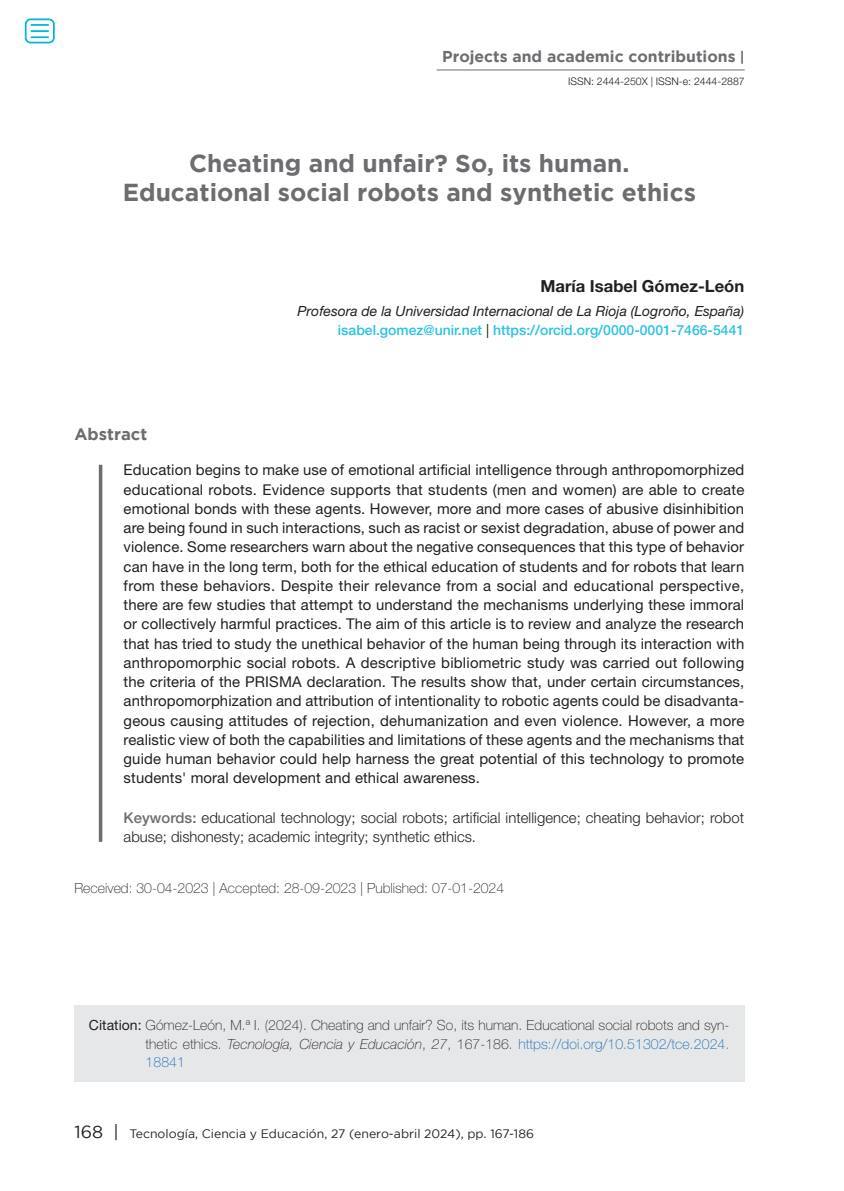
<style>
.page{position:relative;width:844px;height:1191px;background:#fff}
.page>*{position:absolute;margin:0;border:0;box-sizing:border-box;transform-origin:0 0}
.Título_NUEVO_FORMATO{font:700 24.5px/29.8px "Gotham";color:#6c6d70;text-align:center}
.Autor_Helv{font:700 16.62px "Helvetica Neue LT Std";color:#231f20}
.Extracto_rtye{font:700 16.62px "Gotham";color:#6c6d70}
.Título_NUEVO_FORMATO-2{font:700 15.75px "Gotham";color:#6c6d70}
.Texto_EXTRACTO{font:14.88px/19.2px "Helvetica Neue LT Std";letter-spacing:.01em;color:#231f20;text-align:justify}
.P__CLAVE{font:300 14.88px/19.2px "Helvetica Neue LT Std";letter-spacing:.005em;color:#231f20}
.Cómo_citar{font:100 14px/18.4px "Helvetica Neue LT Std";letter-spacing:.005em;color:#231f20;text-align:justify}
.Cargo_Helv{font:italic 14px "Helvetica Neue LT Std";color:#231f20}
.FECHAS_DE_TRABAJO{font:100 14px "Helvetica Neue LT Std";color:#231f20}
.correo_electronico_a{font:500 14px "Helvetica Neue LT Std";color:#2bc2e4}
.t1{font:12.25px "Gotham";color:#231f20}
.t2{font:300 10.5px "Helvetica Neue LT Std";color:#231f20}
.s1{font-size:14px}
.s2{font-weight:400;color:#231f20}
.s3{font-weight:500;color:#6c6d70}
.s4{font-weight:400}
.s5{font-style:italic}
.s6{color:#1367b3}
.s7{font-size:17.5px}
</style>
<div class="page">
<hr style="left:436px;top:69px;width:308px;height:1px;background:#6c6d70">
<div style="left:25px;top:18px;width:30px;height:25px;border:2px solid #00b6de;border-radius:5px"></div>
<svg style="left:31px;top:24px;width:18px;height:14px"></svg>
<hr style="left:99px;top:465px;width:3px;height:377px;background:#6c6d70">
<div style="left:74px;top:1005px;width:670px;height:76px;background:#e6e7e9"></div>
<p class="Título_NUEVO_FORMATO-2" style="left:442px;top:47px;width:304px">Projects and academic contributions <span class="s1">|</span></p>
<p class="t2" style="left:568px;top:74px;width:178px">ISSN: 2444-250X | ISSN-e: 2444-2887</p>
<p class="Título_NUEVO_FORMATO" style="left:123px;top:147px;width:574px">Cheating and unfair? So, its human.<br>Educational social robots and synthetic ethics</p>
<p class="Autor_Helv" style="left:540px;top:276px;width:205px">María Isabel Gómez-León</p>
<p class="Cargo_Helv" style="left:297px;top:303px;width:448px">Profesora de la Universidad Internacional de La Rioja (Logroño, España)</p>
<p class="correo_electronico_a" style="left:338px;top:322px;width:407px">isabel.gomez@unir.net <span class="s2">|</span> https://orcid.org/0000-0001-7466-5441</p>
<p class="Extracto_rtye" style="left:74px;top:424px;width:74px">Abstract</p>
<p class="Texto_EXTRACTO" style="left:124px;top:460px;width:622px">Education begins to make use of emotional artificial intelligence through anthropomorphized educational robots. Evidence supports that students (men and women) are able to create emotional bonds with these agents. However, more and more cases of abusive disinhibition are being found in such interactions, such as racist or sexist degradation, abuse of power and violence. Some researchers warn about the negative consequences that this type of behavior can have in the long term, both for the ethical education of students and for robots that learn from these behaviors. Despite their relevance from a social and educational perspective, there are few studies that attempt to understand the mechanisms underlying these immoral or collectively harmful practices. The aim of this article is to review and analyze the research that has tried to study the unethical behavior of the human being through its interaction with anthropomorphic social robots. A descriptive bibliometric study was carried out following the criteria of the PRISMA declaration. The results show that, under certain circumstances, anthropomorphization and attribution of intentionality to robotic agents could be disadvanta&shy;geous causing attitudes of rejection, dehumanization and even violence. However, a more realistic view of both the capabilities and limitations of these agents and the mechanisms that guide human behavior could help harness the great potential of this technology to promote students' moral development and ethical awareness.</p>
<p class="P__CLAVE" style="left:124px;top:807px;width:621px"><span class="s3">Keywords:</span> educational technology; social robots; artificial intelligence; cheating behavior; robot abuse; dishonesty; academic integrity; synthetic ethics.</p>
<p class="FECHAS_DE_TRABAJO" style="left:74px;top:879px;width:431px">Received: 30-04-2023 | Accepted: 28-09-2023 | Published: 07-01-2024</p>
<p class="Cómo_citar" style="left:146px;top:1016px;width:585px;text-indent:-57px"><span class="s4">Citation:</span> Gómez-León, M.ª I. (2024). Cheating and unfair? So, its human. Educational social robots and syn&shy;thetic ethics. <span class="s5">Tecnología, Ciencia y Educación</span>, <span class="s5">27</span>, 167-186. <span class="s6">https://doi.org/10.51302/tce.2024.<br>18841</span></p>
<p class="t1" style="left:74px;top:1127px;width:461px"><span class="s7">168 |</span> Tecnología, Ciencia y Educación, 27 (enero-abril 2024), pp. 167-186</p>
</div>
